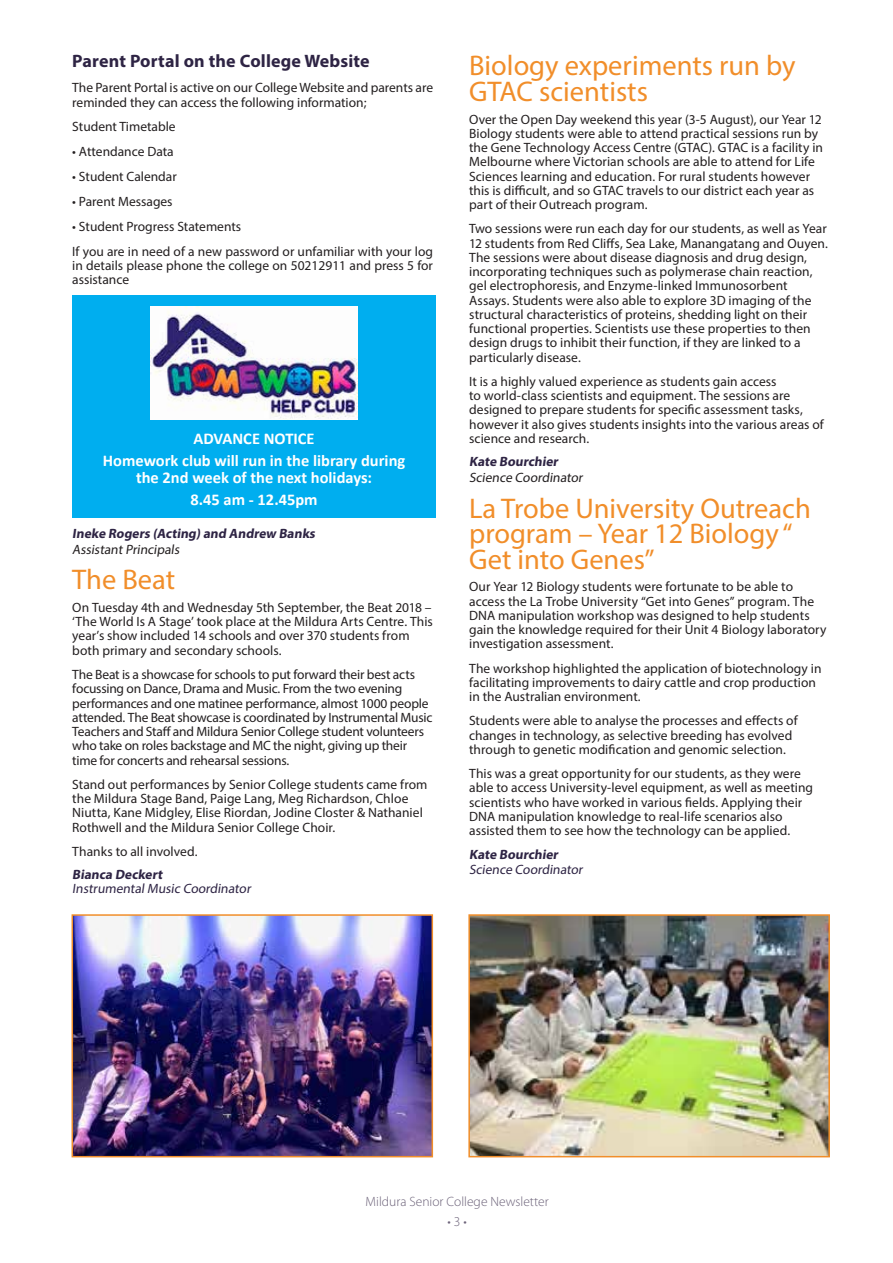
<style>
.page{position:relative;width:893px;height:1263px;background:#fff}
.page>*{position:absolute;margin:0;border:0;box-sizing:border-box;transform-origin:0 0}
.t1{font:28.5px/25.5px "Myriad Pro";color:#f18e2a}
.t2{font:700 18px "Myriad Pro";letter-spacing:.01em;color:#2e2444}
.t3{font:700 16.5px/22.5px "Calibri";color:#fff;text-align:center}
.t4{font:13.5px/14.2px "Myriad Pro";color:#231f20}
.t5{font:700 13.5px "Myriad Pro";color:#2e2444}
.t6{font:13.5px "Myriad Pro";color:#2e2444}
.t7{font:300 13.5px "Myriad Pro";color:#6b6178}
</style>
<div class="page">
<div style="left:72px;top:295px;width:363px;height:222px;background:#00aeef"></div>
<img style="left:150px;top:306px;width:207px;height:113px">
<img style="left:471px;top:917px;width:356px;height:237px">
<div style="left:468px;top:914px;width:362px;height:243px;border:2px solid #f18e2a"></div>
<img style="left:75px;top:917px;width:355px;height:237px">
<div style="left:72px;top:914px;width:361px;height:243px;border:2px solid #f18e2a"></div>
<h2 class="t2" style="left:72px;top:50px;width:299px">Parent Portal on the College Website</h2>
<p class="t4" style="left:72px;top:80px;width:362px">The Parent Portal is active on our College Website and parents are reminded they can access the following information;</p>
<p class="t4" style="left:72px;top:120px;width:105px">Student Timetable</p>
<p class="t4" style="left:72px;top:144px;width:103px">• Attendance Data</p>
<p class="t4" style="left:72px;top:169px;width:106px">• Student Calendar</p>
<p class="t4" style="left:72px;top:194px;width:102px">• Parent Messages</p>
<p class="t4" style="left:72px;top:214px;width:362px;line-height:24.9px">• Student Progress Statements<br>If you are in need of a new password or unfamiliar with your log</p>
<p class="t4" style="left:72px;top:258px;width:362px">in details please phone the college on 50212911 and press 5 for assistance</p>
<p class="t3" style="left:103px;top:427px;width:304px">ADVANCE NOTICE<br>Homework club will run in the library during</p>
<p class="t3" style="left:136px;top:466px;width:238px">the 2nd week of the next holidays:<br>8.45 am - 12.45pm</p>
<p class="t5" style="left:72px;top:525px;width:247px">Ineke Rogers (Acting)and Andrew Banks</p>
<p class="t4" style="left:72px;top:542px;width:111px">Assistant Principals</p>
<h1 class="t1" style="left:72px;top:566px;width:104px">The Beat</h1>
<p class="t4" style="left:72px;top:600px;width:362px">On Tuesday 4th and Wednesday 5th September, the Beat 2018 – ‘The World Is A Stage’ took place at the Mildura Arts Centre. This year’s show included 14 schools and over 370 students from both primary and secondary schools.</p>
<p class="t4" style="left:72px;top:667px;width:362px">The Beat is a showcase for schools to put forward their best acts focussing on Dance, Drama and Music. From the two evening performances and one matinee performance, almost 1000 people attended. The Beat showcase is coordinated by Instrumental Music Teachers and Staff and Mildura Senior College student volunteers who take on roles backstage and MC the night, giving up their time for concerts and rehearsal sessions.</p>
<p class="t4" style="left:72px;top:777px;width:357px">Stand out performances by Senior College students came from the Mildura Stage Band, Paige Lang, Meg Richardson, Chloe Niutta, Kane Midgley, Elise Riordan, Jodine Closter &amp; Nathaniel Rothwell and the Mildura Senior College Choir.</p>
<p class="t4" style="left:72px;top:844px;width:127px">Thanks to all involved.</p>
<p class="t5" style="left:72px;top:866px;width:94px">Bianca Deckert</p>
<p class="t6" style="left:72px;top:880px;width:182px">InstrumentalMusic Coordinator</p>
<h1 class="t1" style="left:469px;top:52px;width:328px">Biology experiments run by<br>GTAC scientists</h1>
<p class="t4" style="left:469px;top:112px;width:355px">Over the Open Day weekend this year (3-5 August), our Year 12<br>Biology students were able to attend practical sessions run by the Gene Technology Access Centre (GTAC). GTAC is a facility in Melbourne where Victorian schools are able to attend for Life Sciences learning and education. For rural students however this is difficult, and so GTAC travels to our district each year as part of their Outreach program.</p>
<p class="t4" style="left:469px;top:221px;width:360px">Two sessions were run each day for our students, as well as Year 12 students from Red Cliffs, Sea Lake, Manangatang and Ouyen.<br>The sessions were about disease diagnosis and drug design, incorporating techniques such as polymerase chain reaction, gel electrophoresis, and Enzyme-linked Immunosorbent Assays. Students were also able to explore 3D imaging of the structural characteristics of proteins, shedding light on their functional properties. Scientists use these properties to then design drugs to inhibit their function, if they are linked to a particularly disease.</p>
<p class="t4" style="left:469px;top:374px;width:356px">It is a highly valued experience as students gain access<br>to world-class scientists and equipment. The sessions are designed to prepare students for specific assessment tasks, however it also gives students insights into the various areas of science and research.</p>
<p class="t5" style="left:469px;top:453px;width:93px">Kate Bourchier</p>
<p class="t4" style="left:469px;top:470px;width:117px">Science Coordinator</p>
<h1 class="t1" style="left:469px;top:495px;width:343px">La Trobe University Outreach program – Year 12 Biology “<br>Get into Genes”</h1>
<p class="t4" style="left:469px;top:579px;width:359px">Our Year 12 Biology students were fortunate to be able to access the La Trobe University “Get into Genes” program. The DNA manipulation workshop was designed to help students gain the knowledge required for their Unit 4 Biology laboratory investigation assessment.</p>
<p class="t4" style="left:469px;top:661px;width:354px">The workshop highlighted the application of biotechnology in facilitating improvements to dairy cattle and crop production in the Australian environment.</p>
<p class="t4" style="left:469px;top:713px;width:330px">Students were able to analyse the processes and effects of changes in technology, as selective breeding has evolved through to genetic modification and genomic selection.</p>
<p class="t4" style="left:469px;top:766px;width:345px">This was a great opportunity for our students, as they were able to access University-level equipment, as well as meeting scientists who have worked in various fields. Applying their DNA manipulation knowledge to real-life scenarios also assisted them to see how the technology can be applied.</p>
<p class="t5" style="left:469px;top:845px;width:93px">Kate Bourchier</p>
<p class="t6" style="left:469px;top:861px;width:117px">Science Coordinator</p>
<p class="t7" style="left:366px;top:1193px;width:185px">Mildura Senior College Newsletter</p>
<p class="t7" style="left:447px;top:1213px;width:21px">• 3 •</p>
</div>
